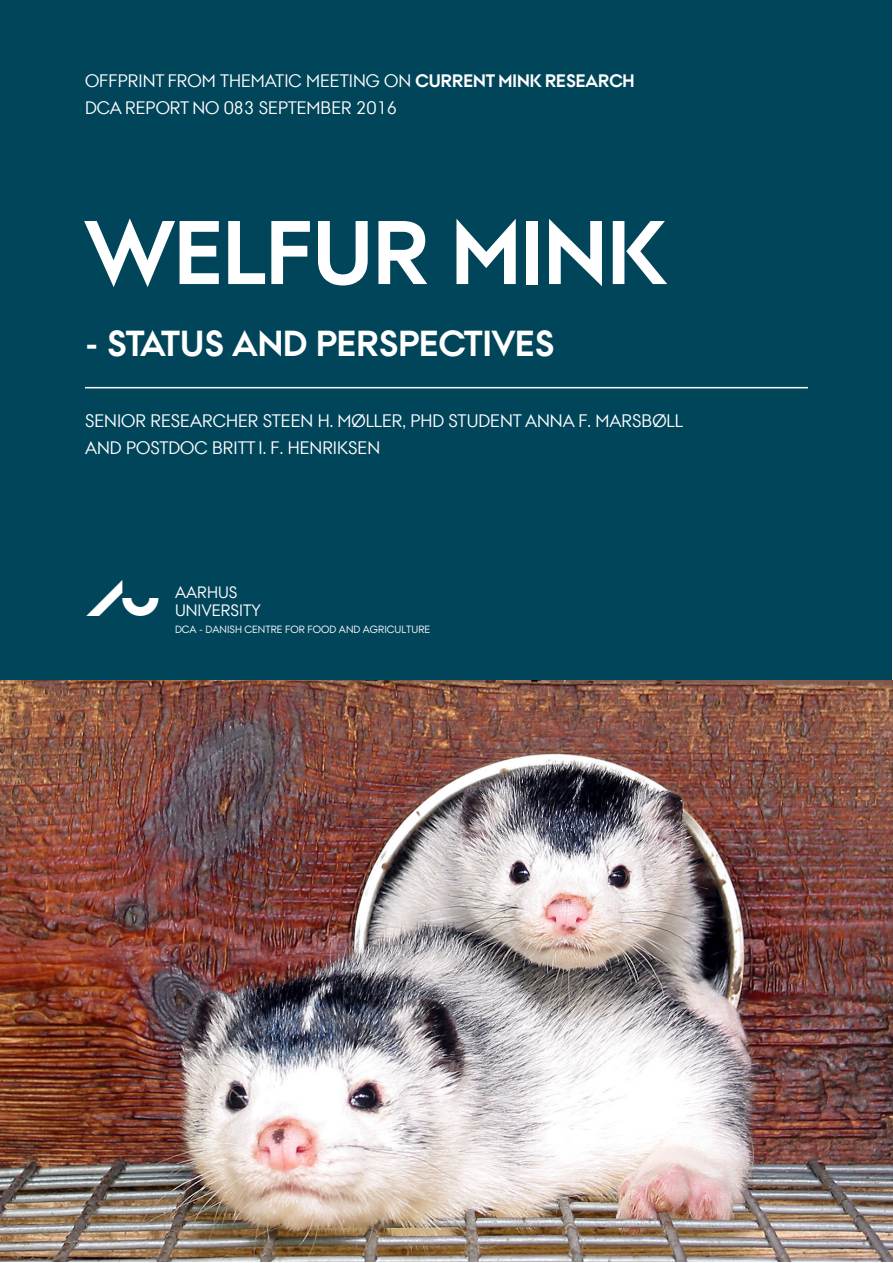
<style>
.page{position:relative;width:893px;height:1263px;background:#fff}
.page>*{position:absolute;margin:0;border:0;box-sizing:border-box;transform-origin:0 0}
.t1{font:700 90px "AU Passata";color:#fff}
.t2{font:700 36px "AU Passata";color:#fff}
.t3{font:18px "AU Passata";color:#fff}
.t4{font:16.5px/18px "AU Passata";color:#fff}
.t5{font:10.5px "AU Passata";color:#fff}
.s1{font-weight:700}
.s2{font-family:"AU Peto";font-size:36px}
</style>
<div class="page">
<div style="left:1px;top:1px;width:891px;height:680px;background:#00455a"></div>
<img style="left:0;top:681px;width:893px;height:581px">
<hr style="left:85px;top:387px;width:723px;height:1px;background:#fff">
<p class="t3" style="left:85px;top:70px;width:551px">OFFPRINT FROM THEMATIC MEETING ON <span class="s1">CURRENT MINK RESEARCH</span></p>
<p class="t3" style="left:85px;top:97px;width:314px">DCA REPORT NO 083 SEPTEMBER 2016</p>
<p class="t1" style="left:85px;top:200px;width:583px">WELFUR MINK</p>
<p class="t2" style="left:85px;top:323px;width:471px">- STATUS AND PERSPECTIVES</p>
<p class="t3" style="left:85px;top:411px;width:599px">SENIOR RESEARCHER STEEN H. MØLLER, PHD STUDENT ANNA F. MARSBØLL</p>
<p class="t3" style="left:85px;top:438px;width:297px">AND POSTDOC BRITT I. F. HENRIKSEN</p>
<p class="t4" style="left:87px;top:583px;width:176px;text-indent:89px">AARHUS<br><span class="s2">AU</span> UNIVERSITY</p>
<p class="t5" style="left:175px;top:623px;width:257px">DCA - DANISH CENTRE FOR FOOD AND AGRICULTURE</p>
</div>
